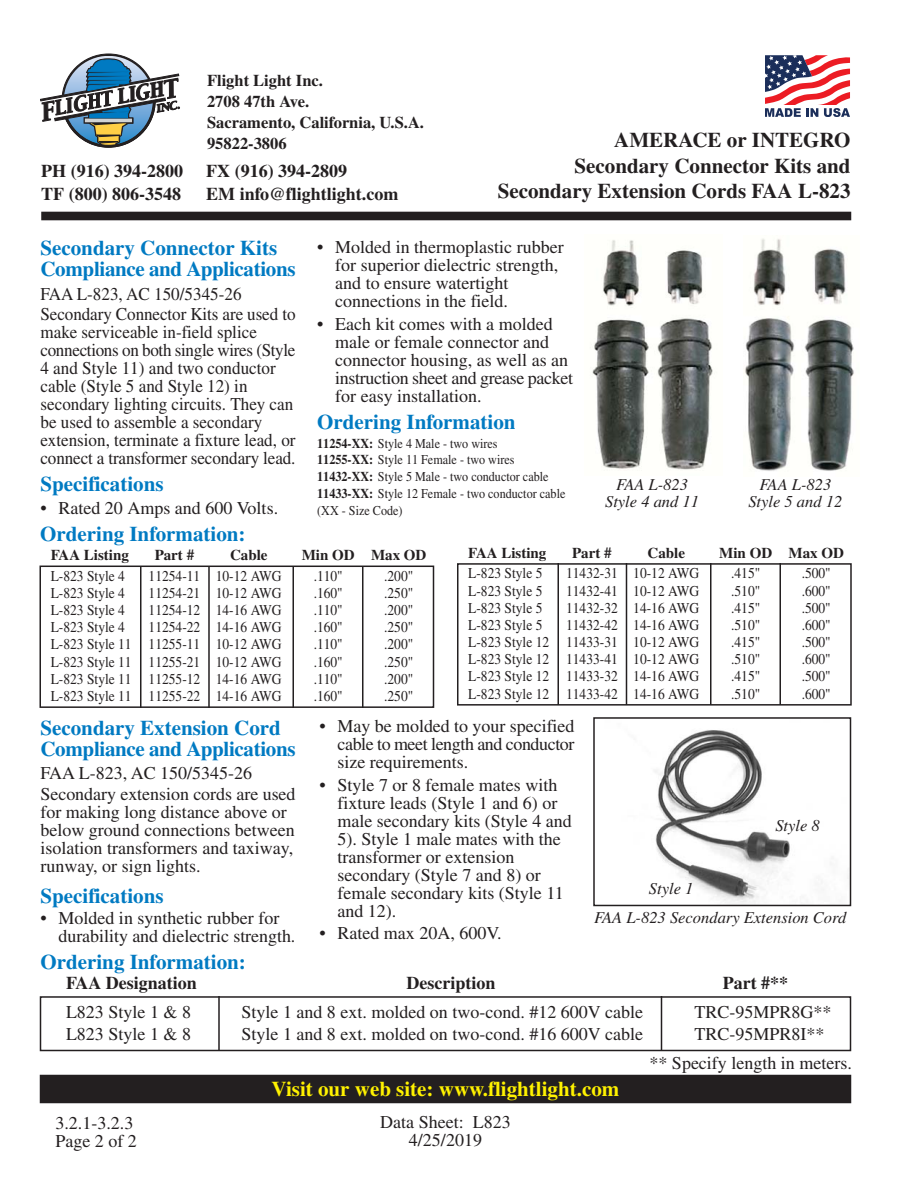
<style>
.page{position:relative;width:918px;height:1188px;background:#fff}
.page>*{position:absolute;margin:0;border:0;box-sizing:border-box;transform-origin:0 0}
.t1{font:700 21px/21px "Times";color:#007ac2}
.t2{font:700 21px/25.5px "Times";color:#231f20;text-align:right}
.t3{font:700 21px "Times";color:#fff200}
.t4{font:18px/18px "Times";color:#231f20}
.t5{font:18px/18px "Times";color:#231f20;scale:.95 1}
.t6{font:700 18px/22.5px "Times";color:#231f20}
.t7{font:italic 16.5px/16.5px "Times";color:#231f20;text-align:center}
.t8{font:700 16.5px/21px "Times";color:#231f20}
.t9{font:15px "Times";color:#231f20;scale:.9 1}
.t10{font:700 15px "Times";color:#231f20}
.t11{font:13.5px/16.8px "Times";color:#231f20;scale:.9 1}
.s1{font-weight:700}
</style>
<div class="page">
<div style="left:41px;top:212px;width:810px;height:8px;background:#231f20"></div>
<svg style="left:765px;top:55px;width:85px;height:62px"></svg>
<svg style="left:40px;top:53px;width:140px;height:95px"></svg>
<img style="left:590px;top:240px;width:123px;height:230px">
<img style="left:745px;top:238px;width:109px;height:233px">
<div style="left:40px;top:1075px;width:811px;height:28px;background:#231f20"></div>
<hr style="left:140px;top:566px;width:1px;height:141px;background:#231f20">
<hr style="left:208px;top:566px;width:2px;height:141px;background:#231f20">
<hr style="left:362px;top:566px;width:1px;height:141px;background:#231f20">
<hr style="left:292px;top:566px;width:2px;height:141px;background:#231f20">
<div style="left:39px;top:566px;width:395px;height:142px;border:2px solid #231f20"></div>
<img style="left:655px;top:730px;width:169px;height:173px">
<div style="left:593px;top:717px;width:258px;height:189px;border:2px solid #231f20"></div>
<hr style="left:218px;top:997px;width:2px;height:53px;background:#231f20">
<hr style="left:661px;top:997px;width:1px;height:53px;background:#231f20">
<div style="left:40px;top:996px;width:811px;height:55px;border:2px solid #231f20"></div>
<hr style="left:557px;top:564px;width:2px;height:141px;background:#231f20">
<hr style="left:626px;top:564px;width:1px;height:141px;background:#231f20">
<hr style="left:779px;top:564px;width:2px;height:141px;background:#231f20">
<hr style="left:710px;top:564px;width:2px;height:141px;background:#231f20">
<div style="left:457px;top:563px;width:395px;height:143px;border:2px solid #231f20"></div>
<p class="t8" style="left:207px;top:71px;width:219px">Flight Light Inc.<br>2708 47th Ave.<br>Sacramento, California, U.S.A.<br>95822-3806</p>
<p class="t6" style="left:41px;top:162px;width:143px">PH (916) 394-2800<br>TF (800) 806-3548</p>
<p class="t6" style="left:206px;top:162px;width:194px">FX (916) 394-2809<br>EM info@flightlight.com</p>
<p class="t2" style="left:498px;top:129px;width:354px">AMERACE or INTEGRO<br>Secondary Connector Kits and<br>Secondary Extension Cords FAA L-823</p>
<p class="t1" style="left:40px;top:240px;width:257px">Secondary Connector Kits<br>Compliance and Applications</p>
<p class="t5" style="left:40px;top:285px;width:270px;line-height:20.7px">FAA L-823, AC 150/5345-26<br>Secondary Connector Kits are used to</p>
<p class="t5" style="left:40px;top:325px;width:270px">make serviceable in-field splice connections on both single wires (Style 4 and Style 11) and two conductor cable (Style 5 and Style 12) in secondary lighting circuits. They can be used to assemble a secondary extension, terminate a fixture lead, or connect a transformer secondary lead.</p>
<p class="t1" style="left:40px;top:475px;width:125px">Specifications</p>
<p class="t4" style="left:40px;top:501px;width:239px">• Rated 20 Amps and 600 Volts.</p>
<p class="t1" style="left:40px;top:525px;width:207px">Ordering Information:</p>
<p class="t4" style="left:335px;top:240px;width:230px;text-indent:-18px">• Molded in thermoplastic rubber for superior dielectric strength, and to ensure watertight connections in the field.</p>
<p class="t4" style="left:335px;top:317px;width:239px;text-indent:-18px">• Each kit comes with a molded male or female connector and connector housing, as well as an instruction sheet and grease packet for easy installation.</p>
<p class="t1" style="left:317px;top:413px;width:200px">Ordering Information</p>
<p class="t11" style="left:317px;top:436px;width:277px"><span class="s1">11254-XX:</span> Style 4 Male - two wires<br><span class="s1">11255-XX:</span> Style 11 Female - two wires <span class="s1">11432-XX:</span> Style 5 Male - two conductor cable <span class="s1">11433-XX:</span> Style 12 Female - two conductor cable (XX - Size Code)</p>
<p class="t7" style="left:605px;top:478px;width:95px">FAA L-823<br>Style 4 and 11</p>
<p class="t7" style="left:748px;top:478px;width:95px">FAA L-823<br>Style 5 and 12</p>
<p class="t10" style="left:51px;top:550px;width:80px">FAA Listing</p>
<p class="t10" style="left:155px;top:550px;width:41px">Part #</p>
<p class="t10" style="left:230px;top:550px;width:39px">Cable</p>
<p class="t10" style="left:302px;top:550px;width:126px">Min OD Max OD</p>
<p class="t9" style="left:51px;top:570px;width:84px">L-823 Style 4</p>
<p class="t9" style="left:149px;top:570px;width:149px">11254-11 10-12 AWG</p>
<p class="t9" style="left:314px;top:570px;width:34px">.110"</p>
<p class="t9" style="left:384px;top:570px;width:34px">.200"</p>
<p class="t9" style="left:51px;top:588px;width:84px">L-823 Style 4</p>
<p class="t9" style="left:149px;top:588px;width:149px">11254-21 10-12 AWG</p>
<p class="t9" style="left:314px;top:588px;width:34px">.160"</p>
<p class="t9" style="left:384px;top:588px;width:34px">.250"</p>
<p class="t9" style="left:51px;top:605px;width:84px">L-823 Style 4</p>
<p class="t9" style="left:149px;top:605px;width:149px">11254-12 14-16 AWG</p>
<p class="t9" style="left:314px;top:605px;width:34px">.110"</p>
<p class="t9" style="left:384px;top:605px;width:34px">.200"</p>
<p class="t9" style="left:51px;top:622px;width:84px">L-823 Style 4</p>
<p class="t9" style="left:149px;top:622px;width:149px">11254-22 14-16 AWG</p>
<p class="t9" style="left:314px;top:622px;width:34px">.160"</p>
<p class="t9" style="left:384px;top:622px;width:34px">.250"</p>
<p class="t9" style="left:51px;top:639px;width:258px">L-823 Style 11 11255-11 10-12 AWG</p>
<p class="t9" style="left:314px;top:639px;width:34px">.110"</p>
<p class="t9" style="left:384px;top:639px;width:34px">.200"</p>
<p class="t9" style="left:51px;top:656px;width:258px">L-823 Style 11 11255-21 10-12 AWG</p>
<p class="t9" style="left:314px;top:656px;width:34px">.160"</p>
<p class="t9" style="left:384px;top:656px;width:34px">.250"</p>
<p class="t9" style="left:51px;top:673px;width:258px">L-823 Style 11 11255-12 14-16 AWG</p>
<p class="t9" style="left:314px;top:673px;width:34px">.110"</p>
<p class="t9" style="left:384px;top:673px;width:34px">.200"</p>
<p class="t9" style="left:51px;top:690px;width:258px">L-823 Style 11 11255-22 14-16 AWG</p>
<p class="t9" style="left:314px;top:690px;width:34px">.160"</p>
<p class="t9" style="left:384px;top:690px;width:34px">.250"</p>
<p class="t10" style="left:468px;top:548px;width:80px">FAA Listing</p>
<p class="t10" style="left:572px;top:548px;width:41px">Part #</p>
<p class="t10" style="left:648px;top:548px;width:39px">Cable</p>
<p class="t10" style="left:719px;top:548px;width:126px">Min OD Max OD</p>
<p class="t9" style="left:468px;top:568px;width:84px">L-823 Style 5</p>
<p class="t9" style="left:566px;top:568px;width:149px">11432-31 10-12 AWG</p>
<p class="t9" style="left:731px;top:568px;width:34px">.415"</p>
<p class="t9" style="left:802px;top:568px;width:34px">.500"</p>
<p class="t9" style="left:468px;top:585px;width:84px">L-823 Style 5</p>
<p class="t9" style="left:566px;top:585px;width:149px">11432-41 10-12 AWG</p>
<p class="t9" style="left:731px;top:585px;width:34px">.510"</p>
<p class="t9" style="left:802px;top:585px;width:34px">.600"</p>
<p class="t9" style="left:468px;top:602px;width:84px">L-823 Style 5</p>
<p class="t9" style="left:566px;top:602px;width:149px">11432-32 14-16 AWG</p>
<p class="t9" style="left:731px;top:602px;width:34px">.415"</p>
<p class="t9" style="left:802px;top:602px;width:34px">.500"</p>
<p class="t9" style="left:468px;top:619px;width:84px">L-823 Style 5</p>
<p class="t9" style="left:566px;top:619px;width:149px">11432-42 14-16 AWG</p>
<p class="t9" style="left:731px;top:619px;width:34px">.510"</p>
<p class="t9" style="left:802px;top:619px;width:34px">.600"</p>
<p class="t9" style="left:468px;top:637px;width:258px">L-823 Style 12 11433-31 10-12 AWG</p>
<p class="t9" style="left:731px;top:637px;width:34px">.415"</p>
<p class="t9" style="left:802px;top:637px;width:34px">.500"</p>
<p class="t9" style="left:468px;top:654px;width:258px">L-823 Style 12 11433-41 10-12 AWG</p>
<p class="t9" style="left:731px;top:654px;width:34px">.510"</p>
<p class="t9" style="left:802px;top:654px;width:34px">.600"</p>
<p class="t9" style="left:468px;top:671px;width:258px">L-823 Style 12 11433-32 14-16 AWG</p>
<p class="t9" style="left:731px;top:671px;width:34px">.415"</p>
<p class="t9" style="left:802px;top:671px;width:34px">.500"</p>
<p class="t9" style="left:468px;top:688px;width:258px">L-823 Style 12 11433-42 14-16 AWG</p>
<p class="t9" style="left:731px;top:688px;width:34px">.510"</p>
<p class="t9" style="left:802px;top:688px;width:34px">.600"</p>
<p class="t4" style="left:338px;top:719px;width:239px;text-align:justify;text-indent:-18px">• May be molded to your specified cable to meet length and conductor size requirements.</p>
<p class="t4" style="left:338px;top:777px;width:236px;text-indent:-18px">• Style 7 or 8 female mates with fixture leads (Style 1 and 6) or male secondary kits (Style 4 and<br>5). Style 1 male mates with the transformer or extension secondary (Style 7 and 8) or female secondary kits (Style 11 and 12).</p>
<p class="t4" style="left:320px;top:926px;width:184px">• Rated max 20A, 600V.</p>
<p class="t1" style="left:40px;top:719px;width:257px">Secondary Extension Cord<br>Compliance and Applications</p>
<p class="t4" style="left:40px;top:764px;width:257px;line-height:20.7px">FAA L-823, AC 150/5345-26<br>Secondary extension cords are used</p>
<p class="t4" style="left:40px;top:805px;width:256px">for making long distance above or below ground connections between isolation transformers and taxiway, runway, or sign lights.</p>
<p class="t1" style="left:40px;top:887px;width:125px">Specifications</p>
<p class="t4" style="left:58px;top:911px;width:238px;text-indent:-18px">• Molded in synthetic rubber for durability and dielectric strength.</p>
<p class="t7" style="left:594px;top:911px;width:254px">FAA L-823 Secondary Extension Cord</p>
<p class="t7" style="left:775px;top:819px;width:46px">Style 8</p>
<p class="t7" style="left:649px;top:882px;width:46px">Style 1</p>
<p class="t1" style="left:40px;top:953px;width:207px">Ordering Information:</p>
<p class="t6" style="left:66px;top:973px;width:132px">FAA Designation</p>
<p class="t6" style="left:406px;top:973px;width:90px">Description</p>
<p class="t6" style="left:723px;top:973px;width:67px">Part #**</p>
<p class="t4" style="left:66px;top:1005px;width:127px">L823 Style 1 &amp; 8</p>
<p class="t4" style="left:241px;top:1005px;width:403px">Style 1 and 8 ext. molded on two-cond. #12 600V cable</p>
<p class="t4" style="left:694px;top:1005px;width:139px">TRC-95MPR8G**</p>
<p class="t4" style="left:66px;top:1026px;width:127px">L823 Style 1 &amp; 8</p>
<p class="t4" style="left:241px;top:1026px;width:403px">Style 1 and 8 ext. molded on two-cond. #16 600V cable</p>
<p class="t4" style="left:694px;top:1026px;width:132px">TRC-95MPR8I**</p>
<p class="t3" style="left:272px;top:1081px;width:349px">Visit our web site: www.flightlight.com</p>
<p class="t4" style="left:55px;top:1116px;width:83px">3.2.1-3.2.3<br>Page 2 of 2</p>
<p class="t4" style="left:380px;top:1115px;width:132px;text-align:center">Data Sheet: L823<br>4/25/2019</p>
<p class="t4" style="left:649px;top:1056px;width:204px">** Specify length in meters.</p>
</div>
